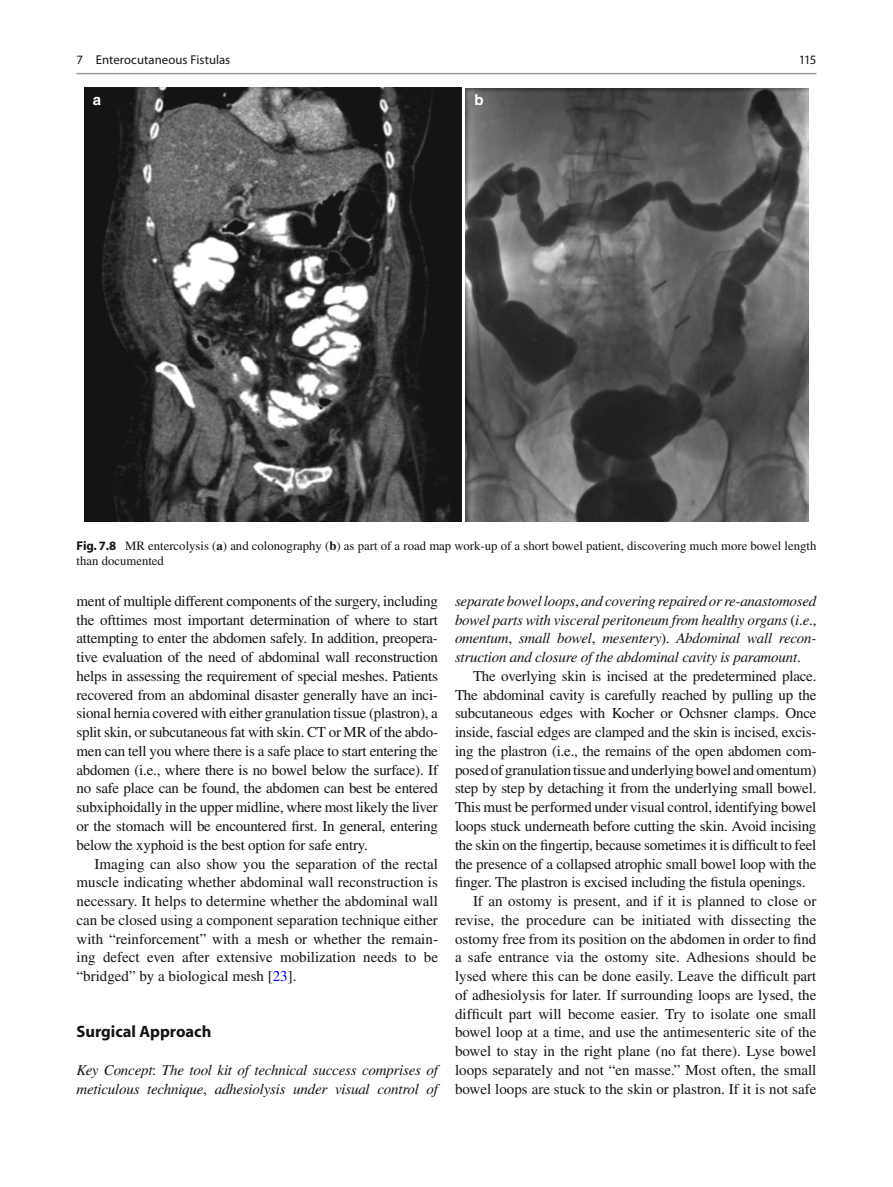
<style>
.page{position:relative;width:893px;height:1187px;background:#fff}
.page>*{position:absolute;margin:0;border:0;box-sizing:border-box;transform-origin:0 0}
.t1{font:700 16.5px "Myriad";color:#131413}
.t2{font:15px/18.8px "Times";letter-spacing:-.015em;color:#131413;text-align:justify}
.t3{font:italic 15px/18.8px "Times";letter-spacing:-.015em;color:#131413}
.t4{font:700 15px "Helvetica";color:#fff}
.t5{font:12.75px/15px "Times";color:#131413}
.t6{font:12.75px "Myriad";color:#131413}
.s1{font-family:"Myriad";font-weight:700}
.s2{font-weight:700}
.s3{color:#00f}
.s4{font-style:normal}
</style>
<div class="page">
<img style="left:84px;top:88px;width:378px;height:433px">
<img style="left:466px;top:88px;width:343px;height:433px">
<hr style="left:77px;top:73px;width:739px;height:1px;background:#989898">
<p class="t6" style="left:77px;top:55px;width:155px">7 Enterocutaneous Fistulas</p>
<p class="t4" style="left:93px;top:91px;width:10px">a</p>
<p class="t4" style="left:474px;top:91px;width:11px">b</p>
<p class="t6" style="left:799px;top:55px;width:19px">115</p>
<p class="t5" style="left:77px;top:539px;width:741px"><span class="s1">Fig. 7.8</span> MR entercolysis ( <span class="s2">a</span> ) and colonography ( <span class="s2">b</span> ) as part of a road map work-up of a short bowel patient, discovering much more bowel length than documented</p>
<p class="t2" style="left:77px;top:593px;width:363px">ment of multiple different components of the surgery, including the ofttimes most important determination of where to start attempting to enter the abdomen safely. In addition, preopera&shy;tive evaluation of the need of abdominal wall reconstruction helps in assessing the requirement of special meshes. Patients recovered from an abdominal disaster generally have an inci&shy;sional hernia covered with either granulation tissue (plastron), a split skin, or subcutaneous fat with skin. CT or MR of the abdo&shy;men can tell you where there is a safe place to start entering the abdomen (i.e., where there is no bowel below the surface). If no safe place can be found, the abdomen can best be entered subxiphoidally in the upper midline, where most likely the liver or the stomach will be encountered first. In general, entering below the xyphoid is the best option for safe entry.</p>
<p class="t2" style="left:77px;top:855px;width:363px;text-indent:18px">Imaging can also show you the separation of the rectal muscle indicating whether abdominal wall reconstruction is necessary. It helps to determine whether the abdominal wall can be closed using a component separation technique either with “reinforcement” with a mesh or whether the remain&shy;ing defect even after extensive mobilization needs to be “bridged” by a biological mesh [ <span class="s3">23</span> ].</p>
<p class="t1" style="left:77px;top:1025px;width:136px">Surgical Approach</p>
<p class="t3" style="left:77px;top:1061px;width:363px">Key Concept <span class="s4">:</span> The tool kit of technical success comprises of meticulous technique <span class="s4">,</span> adhesiolysis under visual control of</p>
<p class="t3" style="left:455px;top:592px;width:363px;text-align:justify">separate bowel loops <span class="s4">,</span> and covering repaired or re - anastomosed bowel parts with visceral peritoneum from healthy organs <span class="s4">(</span> i <span class="s4">.</span> e <span class="s4">., </span>omentum <span class="s4">,</span> small bowel <span class="s4">,</span> mesentery <span class="s4">).</span> Abdominal wall recon&shy;struction and closure of the abdominal cavity is paramount <span class="s4">.</span></p>
<p class="t2" style="left:473px;top:668px;width:345px">The overlying skin is incised at the predetermined place.</p>
<p class="t2" style="left:455px;top:686px;width:363px">The abdominal cavity is carefully reached by pulling up the</p>
<p class="t2" style="left:455px;top:705px;width:363px">subcutaneous edges with Kocher or Ochsner clamps. Once</p>
<p class="t2" style="left:455px;top:724px;width:363px">inside, fascial edges are clamped and the skin is incised, excis-</p>
<p class="t2" style="left:455px;top:743px;width:363px">ing the plastron (i.e., the remains of the open abdomen com-</p>
<p class="t2" style="left:455px;top:761px;width:363px">posed of granulation tissue and underlying bowel and omentum)</p>
<p class="t2" style="left:455px;top:780px;width:363px">step by step by detaching it from the underlying small bowel.</p>
<p class="t2" style="left:455px;top:799px;width:363px">This must be performed under visual control, identifying bowel</p>
<p class="t2" style="left:455px;top:818px;width:363px">loops stuck underneath before cutting the skin. Avoid incising</p>
<p class="t2" style="left:455px;top:836px;width:363px">the skin on the fingertip, because sometimes it is difficult to feel</p>
<p class="t2" style="left:455px;top:855px;width:363px">the presence of a collapsed atrophic small bowel loop with the</p>
<p class="t2" style="left:455px;top:874px;width:352px">finger. The plastron is excised including the fistula openings.</p>
<p class="t2" style="left:473px;top:893px;width:345px">If an ostomy is present, and if it is planned to close or</p>
<p class="t2" style="left:455px;top:911px;width:363px">revise, the procedure can be initiated with dissecting the</p>
<p class="t2" style="left:455px;top:930px;width:363px">ostomy free from its position on the abdomen in order to find</p>
<p class="t2" style="left:455px;top:949px;width:363px">a safe entrance via the ostomy site. Adhesions should be</p>
<p class="t2" style="left:455px;top:968px;width:363px">lysed where this can be done easily. Leave the difficult part</p>
<p class="t2" style="left:455px;top:986px;width:363px">of adhesiolysis for later. If surrounding loops are lysed, the</p>
<p class="t2" style="left:455px;top:1005px;width:363px">difficult part will become easier. Try to isolate one small</p>
<p class="t2" style="left:455px;top:1024px;width:363px">bowel loop at a time, and use the antimesenteric site of the</p>
<p class="t2" style="left:455px;top:1043px;width:363px">bowel to stay in the right plane (no fat there). Lyse bowel</p>
<p class="t2" style="left:455px;top:1061px;width:363px">loops separately and not “en masse.” Most often, the small</p>
<p class="t2" style="left:455px;top:1080px;width:363px">bowel loops are stuck to the skin or plastron. If it is not safe</p>
</div>
